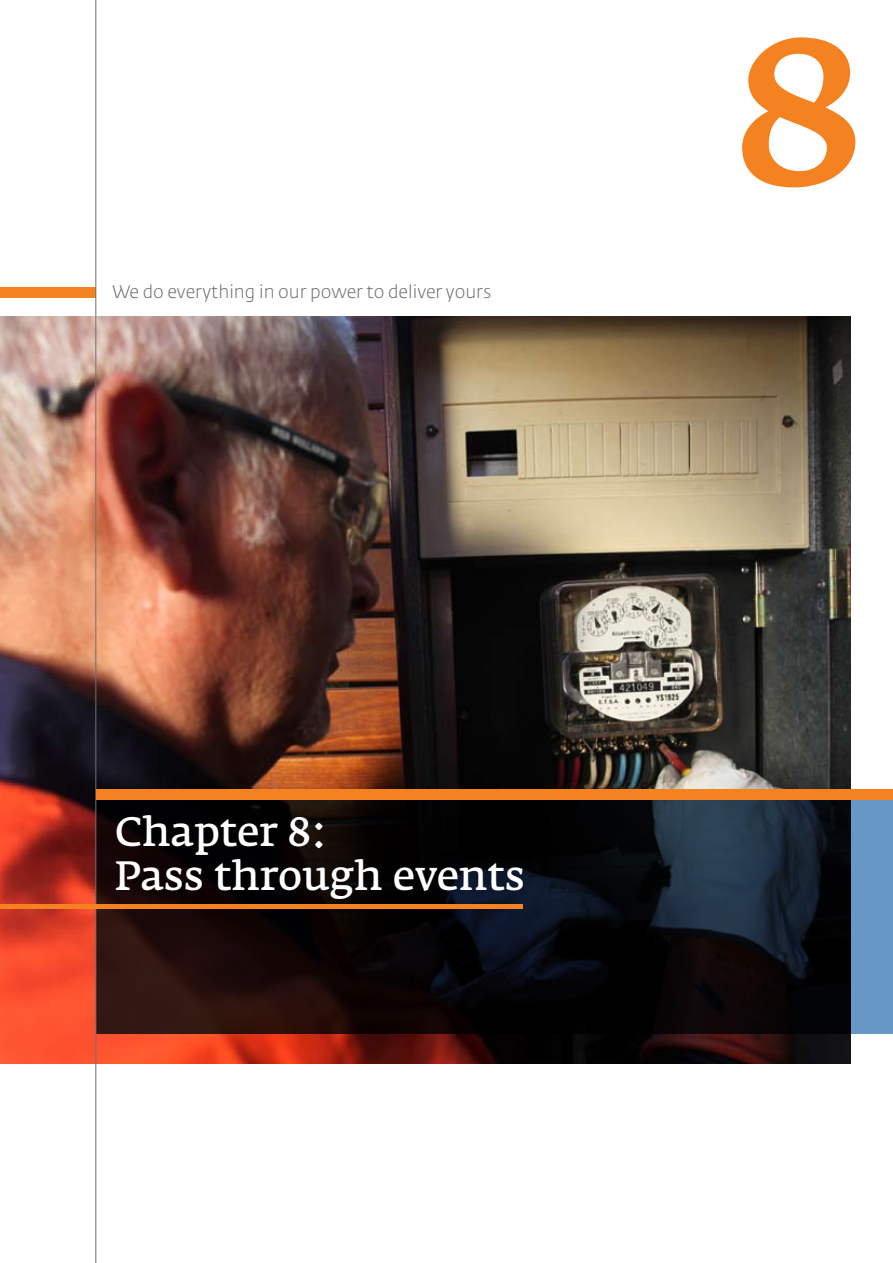
<style>
.page{position:relative;width:893px;height:1263px;background:#fff}
.page>*{position:absolute;margin:0;border:0;box-sizing:border-box;transform-origin:0 0}
.t1{font:240px "Fedra Serif A Normal SC";color:#f58220}
.t2{font:40.5px/43.5px "Fedra Serif A";letter-spacing:-.01em;color:#fff}
.t3{font:300 18px "Fedra Sans Std";color:#6d6f71}
</style>
<div class="page">
<div style="left:0;top:287px;width:96px;height:10px;background:#f58220"></div>
<img style="left:0;top:316px;width:850px;height:747px">
<svg style="left:96px;top:800px;width:797px;height:233px;background:#141319"></svg>
<hr style="left:95px;top:0;width:1px;height:1263px;background:#6d6f71">
<hr style="left:0;top:905px;width:522px;height:4px;background:#f58220">
<div style="left:96px;top:789px;width:797px;height:11px;background:#f58220"></div>
<p class="t3" style="left:113px;top:281px;width:380px">We do everything in our power to deliver yours</p>
<h2 class="t2" style="left:115px;top:810px;width:411px">Chapter 8:<br>Pass through events</h2>
<h1 class="t1" style="left:732px;top:-49px;width:134px">8</h1>
</div>
